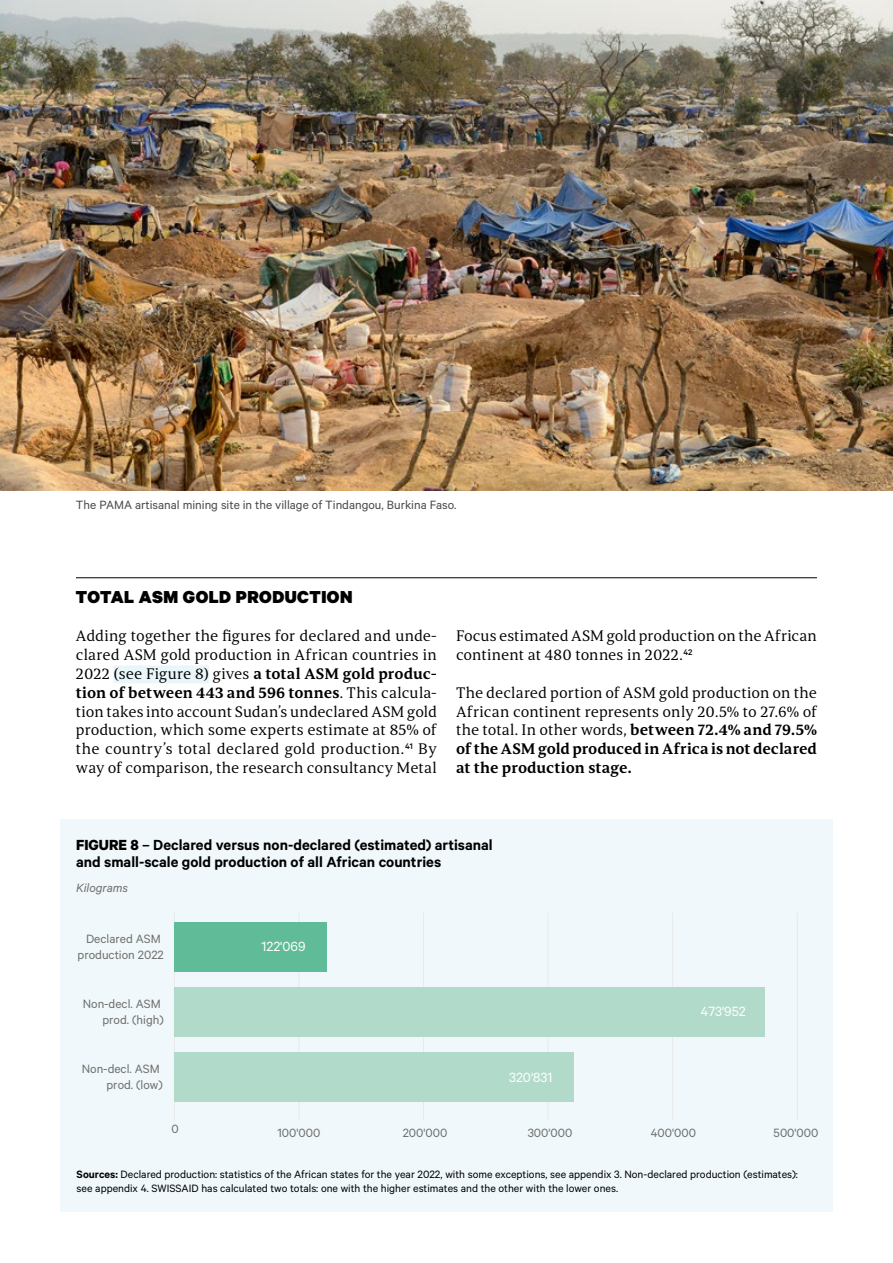
<style>
.page{position:relative;width:893px;height:1263px;background:#fff}
.page>*{position:absolute;margin:0;border:0;box-sizing:border-box;transform-origin:0 0}
.t1{font:900 19.5px "Calibre";letter-spacing:.025em;color:#000}
.t2{font:600 16.5px/16.5px "Calibre";color:#000}
.t3{font:15.75px/18.9px "Torrent";color:#000;text-align:justify}
.t4{font:15px "Calibre";color:#fff}
.t5{font:13.5px/16.2px "Calibre";color:#6f6f6e;text-align:right}
.t6{font:13.5px "Calibre";color:#494948}
.t7{font:italic 13.5px "Calibre";color:#6f6f6e}
.t8{font:12px/14.4px "Calibre";color:#000}
.s1{font-weight:600}
.s2{font-weight:700}
</style>
<div class="page">
<hr style="left:76px;top:577px;width:741px;height:1px;background:#000">
<div style="left:114px;top:665px;width:95px;height:18px;background:#e9f6fa"></div>
<div style="left:60px;top:819px;width:773px;height:393px;background:#f0f8fb"></div>
<hr style="left:174px;top:913px;width:1px;height:208px;background:#e9e9e9">
<hr style="left:299px;top:913px;width:1px;height:208px;background:#e9e9e9">
<hr style="left:423px;top:913px;width:1px;height:208px;background:#e9e9e9">
<hr style="left:548px;top:913px;width:1px;height:208px;background:#e9e9e9">
<hr style="left:672px;top:913px;width:1px;height:208px;background:#e9e9e9">
<hr style="left:797px;top:913px;width:1px;height:208px;background:#e9e9e9">
<div style="left:174px;top:923px;width:152px;height:49px;background:#60bb98"></div>
<div style="left:174px;top:988px;width:590px;height:49px;background:#b2daca"></div>
<div style="left:174px;top:1053px;width:400px;height:49px;background:#b2daca"></div>
<img style="left:0;top:0;width:893px;height:490px">
<p class="t6" style="left:76px;top:497px;width:382px">The PAMA artisanal mining site in the village of Tindangou, Burkina Faso.</p>
<p class="t1" style="left:76px;top:585px;width:278px">TOTAL ASM GOLD PRODUCTION</p>
<p class="t3" style="left:76px;top:626px;width:363px">Adding together the figures for declared and unde&shy;clared ASM gold production in African countries in 2022 (see Figure 8) gives <span class="s1">a total ASM gold produc&shy;tion of between 443 and 596 tonnes</span>. This calcula&shy;tion takes into account Sudan’s undeclared ASM gold production, which some experts estimate at 85% of the country’s total declared gold production.<sup>41</sup> By way of comparison, the research consultancy Metal</p>
<p class="t3" style="left:456px;top:626px;width:362px">Focus estimated ASM gold production on the African continent at 480 tonnes in 2022.<sup>42</sup></p>
<p class="t3" style="left:456px;top:683px;width:362px">The declared portion of ASM gold production on the African continent represents only 20.5% to 27.6% of the total. In other words, <span class="s1">between 72.4% and 79.5% of the ASM gold produced in Africa is not declared at the production stage.</span></p>
<p class="t2" style="left:76px;top:836px;width:418px"><span class="s2">FIGURE 8</span> – Declared versus non-declared (estimated) artisanal and small-scale gold production of all African countries</p>
<p class="t7" style="left:76px;top:879px;width:54px">Kilograms</p>
<p class="t5" style="left:78px;top:930px;width:88px;text-align:center">Declared ASM production 2022</p>
<p class="t5" style="left:83px;top:995px;width:83px">Non-decl. ASM prod. (high)</p>
<p class="t5" style="left:82px;top:1060px;width:83px">Non-decl. ASM prod. (low)</p>
<p class="t4" style="left:262px;top:937px;width:46px">122'069</p>
<p class="t4" style="left:509px;top:1069px;width:45px">320'831</p>
<p class="t4" style="left:701px;top:1003px;width:46px">473'952</p>
<p class="t5" style="left:172px;top:1120px;width:9px">0</p>
<p class="t5" style="left:277px;top:1124px;width:44px">100'000</p>
<p class="t5" style="left:403px;top:1124px;width:46px">200'000</p>
<p class="t5" style="left:528px;top:1124px;width:46px">300'000</p>
<p class="t5" style="left:651px;top:1124px;width:47px">400'000</p>
<p class="t5" style="left:774px;top:1124px;width:46px">500'000</p>
<p class="t8" style="left:77px;top:1166px;width:723px"><span class="s1">Sources:</span> Declared production: statistics of the African states for the year 2022, with some exceptions, see appendix 3. Non-declared production (estimates): see appendix 4. SWISSAID has calculated two totals: one with the higher estimates and the other with the lower ones.</p>
</div>
